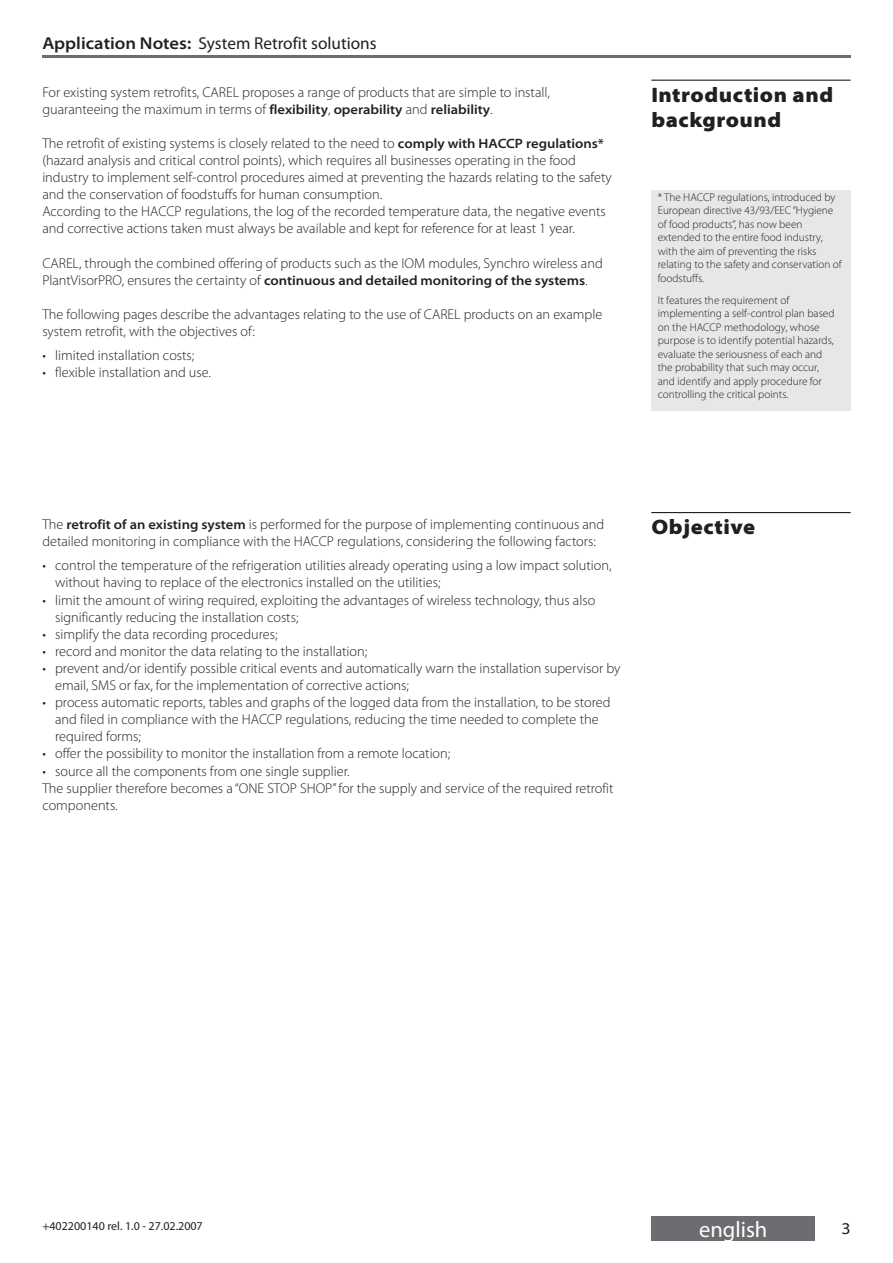
<style>
.page{position:relative;width:893px;height:1263px;background:#fff}
.page>*{position:absolute;margin:0;border:0;box-sizing:border-box;transform-origin:0 0}
.t1{font:22.5px "Myriad Pro";color:#fff}
.t2{font:900 semi-expanded 21px/25.2px "Myriad Pro";letter-spacing:.025em;color:#231f20}
.t3{font:17.25px "Myriad Pro";color:#231f20}
.t4{font:semi-expanded 16.5px "Myriad Pro";color:#231f20}
.t5{font:300 14.25px/17.1px "Myriad Pro";color:#231f20}
.t6{font:600 semi-expanded 13.5px "Myriad Pro";color:#231f20}
.t7{font:12px "Myriad Pro";color:#231f20}
.t8{font:300 11.25px/13.5px "Myriad Pro";color:#231f20}
.s1{font-weight:600;font-stretch:semi-expanded}
.s2{font-weight:600;font-stretch:semi-expanded;font-size:13.5px}
.s3{font-weight:300;font-stretch:normal;font-size:14.25px}
</style>
<div class="page">
<hr style="left:42px;top:55px;width:808px;height:2px;background:#6c6d70">
<div style="left:651px;top:1216px;width:164px;height:25px;background:#6c6d70"></div>
<hr style="left:651px;top:80px;width:199px;height:1px;background:#231f20">
<hr style="left:651px;top:512px;width:199px;height:1px;background:#231f20">
<div style="left:651px;top:190px;width:199px;height:220px;background:#e6e7e9"></div>
<p class="t3" style="left:42px;top:37px;width:336px"><span class="s1">Application Notes:</span> System Retrofit solutions</p>
<p class="t5" style="left:42px;top:84px;width:509px">For existing system retrofits, CAREL proposes a range of products that are simple to install, guaranteeing the maximum in terms of <span class="s2">flexibility</span>, <span class="s2">operability</span> and <span class="s2">reliability</span>.</p>
<p class="t5" style="left:42px;top:136px;width:571px">The retrofit of existing systems is closely related to the need to <span class="s2">comply with HACCP regulations* </span>(hazard analysis and critical control points), which requires all businesses operating in the food industry to implement self-control procedures aimed at preventing the hazards relating to the safety and the conservation of foodstuffs for human consumption.<br>According to the HACCP regulations, the log of the recorded temperature data, the negative events and corrective actions taken must always be available and kept for reference for at least 1 year.</p>
<p class="t5" style="left:42px;top:255px;width:562px">CAREL, through the combined offering of products such as the IOM modules, Synchro wireless and</p>
<p class="t6" style="left:42px;top:275px;width:547px"><span class="s3">PlantVisorPRO, ensures the certainty of</span> continuous and detailed monitoring of the systems<span class="s3">.</span></p>
<p class="t5" style="left:42px;top:307px;width:561px">The following pages describe the advantages relating to the use of CAREL products on an example system retrofit, with the objectives of:</p>
<p class="t5" style="left:55px;top:348px;width:157px">limited installation costs; flexible installation and use.</p>
<p class="t5" style="left:42px;top:348px;width:5px">• •</p>
<h2 class="t2" style="left:651px;top:84px;width:183px">Introduction and background</h2>
<p class="t8" style="left:657px;top:191px;width:185px">* The HACCP regulations, introduced by European directive 43/93/EEC “Hygiene of food products”, has now been extended to the entire food industry, with the aim of preventing the risks relating to the safety and conservation of foodstuffs.</p>
<p class="t8" style="left:657px;top:294px;width:178px">It features the requirement of implementing a self-control plan based on the HACCP methodology, whose purpose is to identify potential hazards, evaluate the seriousness of each and the probability that such may occur, and identify and apply procedure for controlling the critical points.</p>
<p class="t5" style="left:42px;top:517px;width:563px">The <span class="s2">retrofit of an existing system</span> is performed for the purpose of implementing continuous and detailed monitoring in compliance with the HACCP regulations, considering the following factors:</p>
<p class="t5" style="left:55px;top:558px;width:558px">control the temperature of the refrigeration utilities already operating using a low impact solution,</p>
<p class="t5" style="left:55px;top:575px;width:387px">without having to replace of the electronics installed on the utilities;</p>
<p class="t5" style="left:55px;top:592px;width:541px">limit the amount of wiring required, exploiting the advantages of wireless technology, thus also</p>
<p class="t5" style="left:55px;top:610px;width:245px">significantly reducing the installation costs;</p>
<p class="t5" style="left:55px;top:627px;width:224px">simplify the data recording procedures;</p>
<p class="t5" style="left:55px;top:644px;width:314px">record and monitor the data relating to the installation;</p>
<p class="t5" style="left:55px;top:661px;width:567px">prevent and/or identify possible critical events and automatically warn the installation supervisor by</p>
<p class="t5" style="left:55px;top:678px;width:355px">email, SMS or fax, for the implementation of corrective actions;</p>
<p class="t5" style="left:55px;top:695px;width:557px">process automatic reports, tables and graphs of the logged data from the installation, to be stored</p>
<p class="t5" style="left:55px;top:712px;width:545px">and filed in compliance with the HACCP regulations, reducing the time needed to complete the</p>
<p class="t5" style="left:55px;top:729px;width:87px">required forms;</p>
<p class="t5" style="left:55px;top:746px;width:397px">offer the possibility to monitor the installation from a remote location;</p>
<p class="t5" style="left:55px;top:763px;width:296px">source all the components from one single supplier.</p>
<p class="t5" style="left:42px;top:781px;width:572px">The supplier therefore becomes a “ONE STOP SHOP” for the supply and service of the required retrofit</p>
<p class="t5" style="left:42px;top:798px;width:77px">components.</p>
<p class="t5" style="left:42px;top:558px;width:5px">•</p>
<p class="t5" style="left:42px;top:592px;width:5px">•</p>
<p class="t5" style="left:42px;top:627px;width:5px;text-align:justify">• • •</p>
<p class="t5" style="left:42px;top:695px;width:5px">•</p>
<p class="t5" style="left:42px;top:746px;width:5px">• •</p>
<h2 class="t2" style="left:651px;top:516px;width:105px">Objective</h2>
<p class="t7" style="left:42px;top:1222px;width:162px">+402200140 rel. 1.0 - 27.02.2007</p>
<h1 class="t1" style="left:699px;top:1221px;width:70px">english</h1>
<p class="t4" style="left:841px;top:1222px;width:11px">3</p>
</div>
